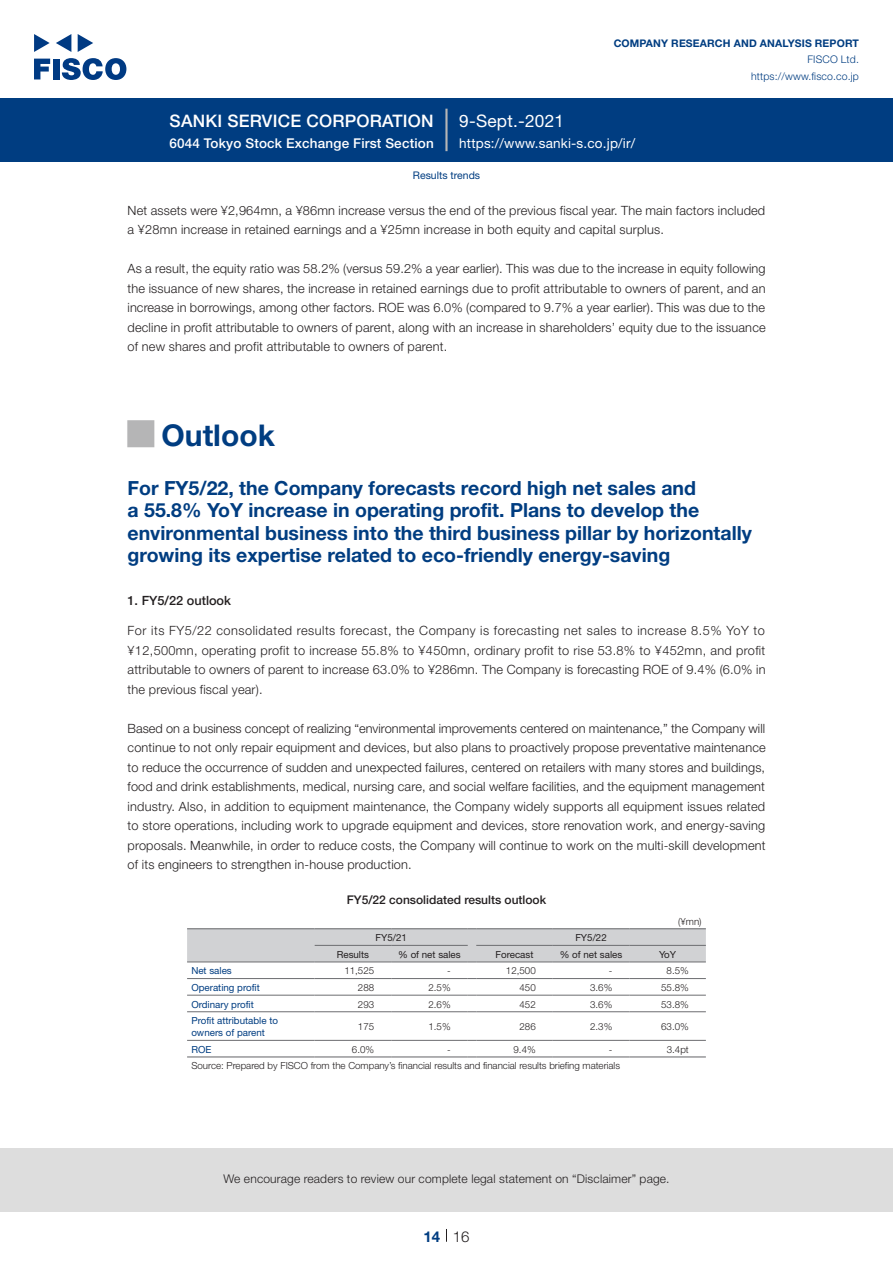
<style>
.page{position:relative;width:893px;height:1263px;background:#fff}
.page>*{position:absolute;margin:0;border:0;box-sizing:border-box;transform-origin:0 0}
.t1{font:700 30px "Helvetica Neue LT Std";color:#003d81}
.t2{font:27px "Hiragino UD Sans Std W6";color:#b5b5b6}
.t3{font:700 19.5px/22.5px "Helvetica Neue LT Std";color:#003d81}
.t4{font:500 17.25px "Helvetica Neue LT Std";letter-spacing:.015em;color:#fff}
.t5{font:17.25px "Helvetica Neue LT Std";letter-spacing:.015em;color:#fff}
.t6{font:300 15px "Helvetica Neue LT Std";color:#231f20}
.t7{font:700 15px "Helvetica Neue LT Std";color:#003d81}
.t8{font:500 13.5px "Helvetica Neue LT Std";letter-spacing:.015em;color:#fff}
.t9{font:13.5px "Helvetica Neue LT Std";color:#fff}
.t10{font:300 12.75px/19.5px "Helvetica Neue LT Std";letter-spacing:.015em;color:#231f20;text-align:justify}
.t11{font:500 12.75px "Helvetica Neue LT Std";color:#231f20}
.t12{font:300 12px "Helvetica Neue LT Std";letter-spacing:.015em;color:#231f20}
.t13{font:500 12px "Helvetica Neue LT Std";color:#231f20}
.t14{font:700 10.5px "Helvetica Neue LT Std";letter-spacing:.015em;color:#003d81}
.t15{font:300 10.5px/16.5px "Helvetica Neue LT Std";letter-spacing:.015em;color:#003d81;text-align:right}
.t16{font:10.5px "Helvetica Neue LT Std";color:#003d81}
.t17{font:300 9.75px "Helvetica Neue LT Std";color:#231f20}
.t18{font:9.75px/16.6px "Helvetica Neue LT Std";color:#003d81}
.t19{font:9.75px "Helvetica Neue LT Std";color:#231f20}
</style>
<div class="page">
<div style="left:0;top:1148px;width:893px;height:64px;background:#ddd"></div>
<svg style="left:34px;top:59px;width:16px;height:20px"></svg>
<div style="left:53px;top:59px;width:6px;height:20px;background:#003a83"></div>
<svg style="left:62px;top:58px;width:64px;height:22px"></svg>
<svg style="left:34px;top:34px;width:16px;height:18px"></svg>
<svg style="left:78px;top:34px;width:15px;height:18px"></svg>
<svg style="left:56px;top:34px;width:15px;height:18px"></svg>
<div style="left:0;top:98px;width:893px;height:64px;background:#003d81"></div>
<hr style="left:445px;top:109px;width:3px;height:42px;background:#b5b5b6">
<svg style="left:446px;top:1229px;width:1px;height:13px"></svg>
<hr style="left:187px;top:978px;width:128px;height:1px;background:#6c6d70">
<hr style="left:315px;top:978px;width:76px;height:1px;background:#6c6d70">
<hr style="left:391px;top:978px;width:77px;height:1px;background:#6c6d70">
<hr style="left:476px;top:978px;width:77px;height:1px;background:#6c6d70">
<hr style="left:553px;top:978px;width:76px;height:1px;background:#6c6d70">
<hr style="left:629px;top:978px;width:77px;height:1px;background:#6c6d70">
<hr style="left:187px;top:995px;width:128px;height:1px;background:#6c6d70">
<hr style="left:315px;top:995px;width:76px;height:1px;background:#6c6d70">
<hr style="left:391px;top:995px;width:77px;height:1px;background:#6c6d70">
<hr style="left:476px;top:995px;width:77px;height:1px;background:#6c6d70">
<hr style="left:553px;top:995px;width:76px;height:1px;background:#6c6d70">
<hr style="left:629px;top:995px;width:77px;height:1px;background:#6c6d70">
<hr style="left:187px;top:1011px;width:128px;height:1px;background:#6c6d70">
<hr style="left:315px;top:1011px;width:76px;height:1px;background:#6c6d70">
<hr style="left:391px;top:1011px;width:77px;height:1px;background:#6c6d70">
<hr style="left:476px;top:1011px;width:77px;height:1px;background:#6c6d70">
<hr style="left:553px;top:1011px;width:76px;height:1px;background:#6c6d70">
<hr style="left:629px;top:1011px;width:77px;height:1px;background:#6c6d70">
<hr style="left:187px;top:1040px;width:128px;height:1px;background:#6c6d70">
<hr style="left:315px;top:1040px;width:76px;height:1px;background:#6c6d70">
<hr style="left:391px;top:1040px;width:77px;height:1px;background:#6c6d70">
<hr style="left:476px;top:1040px;width:77px;height:1px;background:#6c6d70">
<hr style="left:553px;top:1040px;width:76px;height:1px;background:#6c6d70">
<hr style="left:629px;top:1040px;width:77px;height:1px;background:#6c6d70">
<svg style="left:187px;top:928px;width:519px;height:35px;background:#cacbcd"></svg>
<hr style="left:476px;top:928px;width:77px;height:1px;background:#6c6d70">
<hr style="left:553px;top:928px;width:76px;height:1px;background:#6c6d70">
<hr style="left:629px;top:928px;width:77px;height:1px;background:#6c6d70">
<hr style="left:187px;top:1056px;width:128px;height:1px;background:#6c6d70">
<hr style="left:315px;top:1056px;width:76px;height:1px;background:#6c6d70">
<hr style="left:391px;top:1056px;width:77px;height:1px;background:#6c6d70">
<hr style="left:476px;top:1056px;width:77px;height:1px;background:#6c6d70">
<hr style="left:553px;top:1056px;width:76px;height:1px;background:#6c6d70">
<hr style="left:629px;top:1056px;width:77px;height:1px;background:#6c6d70">
<h3 class="t4" style="left:170px;top:110px;width:266px">SANKI SERVICE CORPORATION</h3>
<p class="t8" style="left:169px;top:135px;width:266px">6044 Tokyo Stock Exchange First Section</p>
<h3 class="t5" style="left:459px;top:110px;width:106px">9-Sept.-2021</h3>
<p class="t14" style="left:614px;top:37px;width:247px">COMPANY RESEARCH AND ANALYSIS REPORT</p>
<p class="t15" style="left:751px;top:51px;width:109px">FISCO Ltd. https://www.fisco.co j p.</p>
<p class="t9" style="left:459px;top:135px;width:178px">h t t p s : / / w w w . s a n k i .s- c o j p. /i r/</p>
<p class="t16" style="left:413px;top:169px;width:69px">Results trends</p>
<p class="t10" style="left:128px;top:200px;width:639px">Net assets were ¥2,964mn a, ¥86mn increase versus the end of the previous fiscal year. The main factors included a ¥28mn increase in retained earnings and a ¥25mn increase in both equity and capital surplus.</p>
<p class="t10" style="left:128px;top:259px;width:640px">As a result, the equity ratio was 58.2% (versus 59.2% a year earlier .) This was due to the increase in equity following the issuance of new shares, the increase in retained earnings due to profit attributable to owners of parent, and an increase in borrowings, among other factors. ROE was 6.0% (compared to 9.7% a year earlier .) This was due to the decline in profit attributable to owners of parent, along with an increase in shareholders’ equity due to the issuance of new shares and profit attributable to owners of parent.</p>
<h2 class="t2" style="left:128px;top:413px;width:28px">█</h2>
<p class="t3" style="left:128px;top:476px;width:626px">For FY5/22, the Company forecasts record high net sales and<br>a 55.8% YoY increase in operating profit. Plans to develop the environmental business into the third business pillar by horizontally growing its expertise related to eco-friendly energy-saving</p>
<p class="t11" style="left:128px;top:593px;width:105px">1. FY5/22 outlook</p>
<p class="t10" style="left:128px;top:621px;width:639px">For its FY5/22 consolidated results forecast, the Company is forecasting net sales to increase 8.5% YoY to ¥12,500mn, operating profit to increase 55.8% to ¥450mn, ordinary profit to rise 53.8% to ¥452mn, and profit attributable to owners of parent to increase 63.0% to ¥286mn. The Company is forecasting ROE of 9.4% (6.0% in the previous fiscal year .(</p>
<p class="t10" style="left:128px;top:718px;width:640px">Based on a business concept of realizing “environmental improvements centered on maintenance,” the Company will continue to not only repair equipment and devices, but also plans to proactively propose preventative maintenance to reduce the occurrence of sudden and unexpected failures, centered on retailers with many stores and buildings, food and drink establishments, medical, nursing care, and social welfare facilities, and the equipment management industry. Also in, addition to equipment maintenance, the Company widely supports all equipment issues related to store operations, including work to upgrade equipment and devices, store renovation work, and energy-saving proposals. Meanwhile in, order to reduce costs, the Company will continue to work on the multi-skill development of its engineers to strengthen in-house production.</p>
<p class="t13" style="left:347px;top:892px;width:201px">FY5/22 consolidated results outlook</p>
<p class="t17" style="left:678px;top:915px;width:25px">¥( mn(</p>
<p class="t19" style="left:575px;top:932px;width:33px">FY5/22</p>
<h1 class="t1" style="left:162px;top:416px;width:115px">Outlook</h1>
<p class="t19" style="left:375px;top:932px;width:33px">FY5/21</p>
<p class="t19" style="left:337px;top:948px;width:34px">Results</p>
<p class="t19" style="left:398px;top:948px;width:64px">% of net sales</p>
<p class="t19" style="left:496px;top:948px;width:39px">Forecast</p>
<p class="t19" style="left:560px;top:948px;width:64px">% of net sales</p>
<p class="t19" style="left:659px;top:948px;width:19px">YoY</p>
<p class="t18" style="left:191px;top:962px;width:42px">Net sales</p>
<p class="t17" style="left:344px;top:965px;width:31px">11,525</p>
<p class="t17" style="left:447px;top:965px;width:5px">-</p>
<p class="t17" style="left:506px;top:965px;width:31px">12,500</p>
<p class="t17" style="left:609px;top:965px;width:5px">-</p>
<p class="t17" style="left:667px;top:965px;width:24px">8.5%</p>
<p class="t18" style="left:191px;top:979px;width:70px">Operating profit</p>
<p class="t17" style="left:358px;top:981px;width:18px">288</p>
<p class="t17" style="left:428px;top:981px;width:24px">2.5%</p>
<p class="t17" style="left:519px;top:981px;width:18px">450</p>
<p class="t17" style="left:590px;top:981px;width:24px">3.6%</p>
<p class="t17" style="left:661px;top:981px;width:29px">55.8%</p>
<p class="t18" style="left:191px;top:995px;width:88px">Ordinary profit<br>Profit attributable to</p>
<p class="t18" style="left:191px;top:1024px;width:75px">owners of parent</p>
<p class="t17" style="left:358px;top:998px;width:18px">293</p>
<p class="t17" style="left:358px;top:1021px;width:18px">175</p>
<p class="t17" style="left:428px;top:998px;width:24px">2.6%</p>
<p class="t17" style="left:428px;top:1021px;width:24px">1.5%</p>
<p class="t17" style="left:519px;top:998px;width:18px">452</p>
<p class="t17" style="left:519px;top:1021px;width:18px">286</p>
<p class="t17" style="left:590px;top:998px;width:24px">3.6%</p>
<p class="t17" style="left:590px;top:1021px;width:24px">2.3%</p>
<p class="t17" style="left:661px;top:998px;width:29px">53.8%</p>
<p class="t17" style="left:661px;top:1021px;width:29px">63.0%</p>
<p class="t18" style="left:191px;top:1041px;width:22px">ROE</p>
<p class="t17" style="left:191px;top:1060px;width:430px">Source: Prepared by FISCO from the Company s’ financial results and financial results briefing materials</p>
<p class="t17" style="left:352px;top:1043px;width:24px">6.0%</p>
<p class="t17" style="left:514px;top:1043px;width:24px">9.4%</p>
<p class="t17" style="left:447px;top:1043px;width:5px">-</p>
<p class="t17" style="left:609px;top:1043px;width:5px">-</p>
<p class="t17" style="left:667px;top:1043px;width:24px">3.4pt</p>
<p class="t12" style="left:223px;top:1171px;width:448px">We encourage readers to review our complete legal statement on “Disclaimer” page.</p>
<p class="t7" style="left:423px;top:1227px;width:18px">14</p>
<p class="t6" style="left:453px;top:1227px;width:18px">16</p>
</div>
